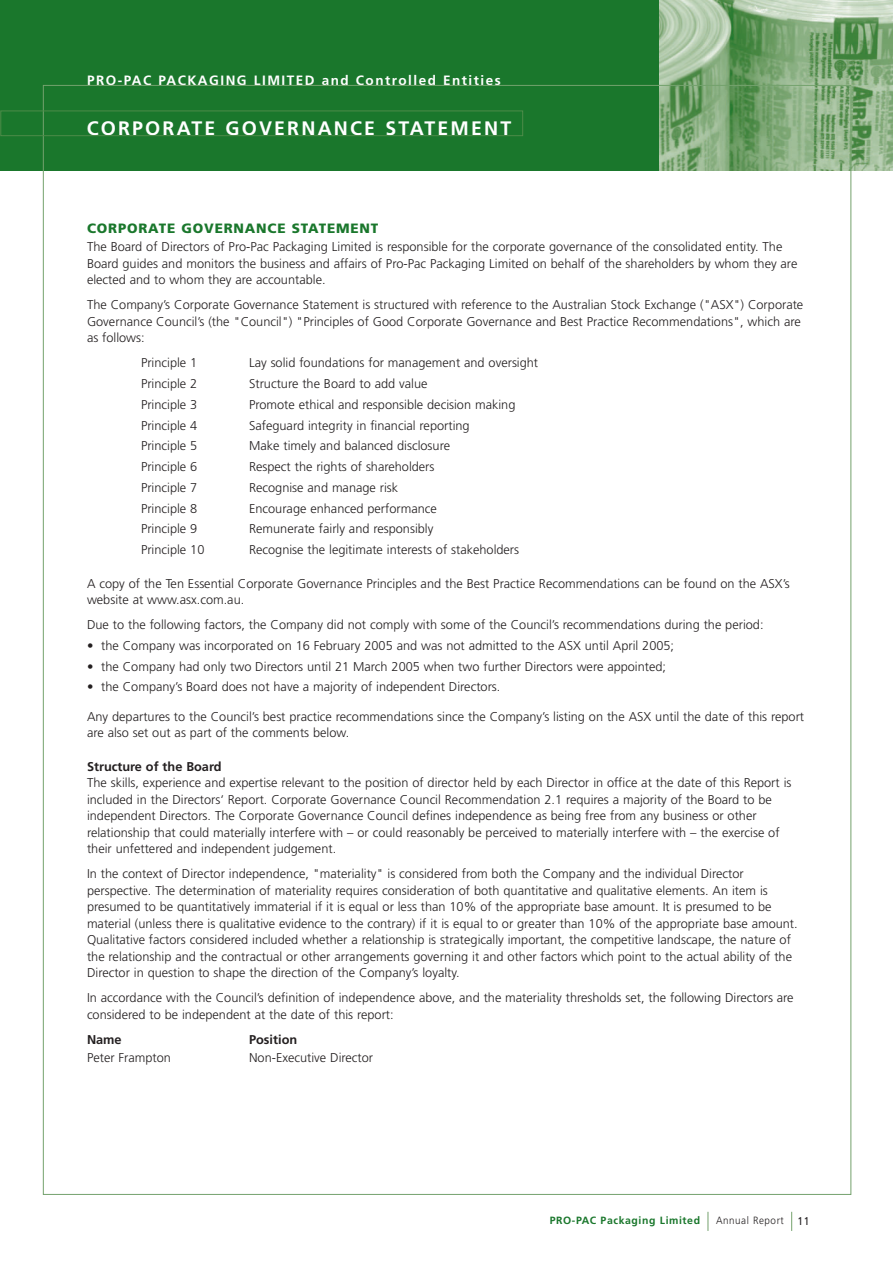
<style>
.page{position:relative;width:893px;height:1263px;background:#fff}
.page>*{position:absolute;margin:0;border:0;box-sizing:border-box;transform-origin:0 0}
.t1{font:700 19.5px "Frutiger";letter-spacing:.11em;color:#fff}
.t2{font:700 13.5px "Frutiger";letter-spacing:.11em;color:#fff}
.t3{font:900 13.5px "Frutiger";letter-spacing:.06em;color:#1a772c}
.t4{font:300 12.75px/16.5px "Frutiger";color:#231f20}
.t5{font:700 12.75px "Frutiger";color:#231f20}
.t6{font:700 10.5px "Frutiger";letter-spacing:.055em;color:#1a772c}
.t7{font:300 10.5px "Frutiger";letter-spacing:.055em;color:#231f20;scale:.94 1}
.s1{font-weight:400;font-size:11.25px}
</style>
<div class="page">
<div style="left:0;top:0;width:892px;height:170px;background:#1a772c"></div>
<img style="left:659px;top:0;width:233px;height:170px">
<div style="left:0;top:111px;width:523px;height:25px;border:1px solid #4d8b49"></div>
<svg style="left:707px;top:1212px;width:1px;height:19px"></svg>
<svg style="left:791px;top:1212px;width:1px;height:19px"></svg>
<p class="t2" style="left:87px;top:75px;width:415px">PRO-PAC PACKAGING LIMITED and Controlled Entities</p>
<h1 class="t1" style="left:87px;top:121px;width:426px">CORPORATE GOVERNANCE STATEMENT</h1>
<p class="t3" style="left:87px;top:223px;width:293px">CORPORATE GOVERNANCE STATEMENT</p>
<p class="t4" style="left:87px;top:240px;width:711px">The Board of Directors of Pro-Pac Packaging Limited is responsible for the corporate governance of the consolidated entity. The<br>Board guides and monitors the business and affairs of Pro-Pac Packaging Limited on behalf of the shareholders by whom they are elected and to whom they are accountable.</p>
<p class="t4" style="left:87px;top:298px;width:717px">The Company’s Corporate Governance Statement is structured with reference to the Australian Stock Exchange ("ASX") Corporate<br>Governance Council’s (the "Council") "Principles of Good Corporate Governance and Best Practice Recommendations", which are as follows:</p>
<p class="t4" style="left:141px;top:356px;width:58px">Principle 1</p>
<p class="t4" style="left:249px;top:356px;width:290px">Lay solid foundations for management and oversight</p>
<p class="t4" style="left:141px;top:376px;width:58px">Principle 2</p>
<p class="t4" style="left:249px;top:376px;width:180px">Structure the Board to add value</p>
<p class="t4" style="left:141px;top:397px;width:58px">Principle 3</p>
<p class="t4" style="left:249px;top:397px;width:268px">Promote ethical and responsible decision making</p>
<p class="t4" style="left:141px;top:418px;width:58px">Principle 4</p>
<p class="t4" style="left:249px;top:418px;width:222px">Safeguard integrity in financial reporting</p>
<p class="t4" style="left:141px;top:439px;width:58px">Principle 5</p>
<p class="t4" style="left:249px;top:439px;width:202px">Make timely and balanced disclosure</p>
<p class="t4" style="left:141px;top:459px;width:58px">Principle 6</p>
<p class="t4" style="left:249px;top:459px;width:187px">Respect the rights of shareholders</p>
<p class="t4" style="left:141px;top:480px;width:58px">Principle 7</p>
<p class="t4" style="left:249px;top:480px;width:151px">Recognise and manage risk</p>
<p class="t4" style="left:141px;top:501px;width:58px">Principle 8</p>
<p class="t4" style="left:249px;top:501px;width:189px">Encourage enhanced performance</p>
<p class="t4" style="left:141px;top:522px;width:58px">Principle 9</p>
<p class="t4" style="left:249px;top:522px;width:186px">Remunerate fairly and responsibly</p>
<p class="t4" style="left:141px;top:542px;width:65px">Principle 10</p>
<p class="t4" style="left:249px;top:542px;width:271px">Recognise the legitimate interests of stakeholders</p>
<p class="t4" style="left:87px;top:576px;width:704px">A copy of the Ten Essential Corporate Governance Principles and the Best Practice Recommendations can be found on the ASX’s website at www.asx.com.au.</p>
<p class="t4" style="left:87px;top:617px;width:678px">Due to the following factors, the Company did not comply with some of the Council’s recommendations during the period:</p>
<p class="t4" style="left:87px;top:638px;width:588px">• the Company was incorporated on 16 February 2005 and was not admitted to the ASX until April 2005;</p>
<p class="t4" style="left:87px;top:659px;width:580px">• the Company had only two Directors until 21 March 2005 when two further Directors were appointed;</p>
<p class="t4" style="left:87px;top:680px;width:415px">• the Company’s Board does not have a majority of independent Directors.</p>
<p class="t4" style="left:87px;top:709px;width:718px">Any departures to the Council’s best practice recommendations since the Company’s listing on the ASX until the date of this report are also set out as part of the comments below.</p>
<p class="t5" style="left:87px;top:761px;width:136px">Structure of the Board</p>
<p class="t4" style="left:87px;top:775px;width:706px">The skills, experience and expertise relevant to the position of director held by each Director in office at the date of this Report is included in the Directors‘ Report. Corporate Governance Council Recommendation 2.1 requires a majority of the Board to be independent Directors. The Corporate Governance Council defines independence as being free from any business or other relationship that could materially interfere with – or could reasonably be perceived to materially interfere with – the exercise of their unfettered and independent judgement.</p>
<p class="t4" style="left:87px;top:866px;width:712px">In the context of Director independence, "materiality" is considered from both the Company and the individual Director perspective. The determination of materiality requires consideration of both quantitative and qualitative elements. An item is presumed to be quantitatively immaterial if it is equal or less than 10% of the appropriate base amount. It is presumed to be material (unless there is qualitative evidence to the contrary) if it is equal to or greater than 10% of the appropriate base amount.<br>Qualitative factors considered included whether a relationship is strategically important, the competitive landscape, the nature of the relationship and the contractual or other arrangements governing it and other factors which point to the actual ability of the Director in question to shape the direction of the Company’s loyalty.</p>
<p class="t4" style="left:87px;top:990px;width:708px">In accordance with the Council’s definition of independence above, and the materiality thresholds set, the following Directors are considered to be independent at the date of this report:</p>
<p class="t5" style="left:87px;top:1034px;width:36px">Name</p>
<p class="t5" style="left:249px;top:1034px;width:50px">Position</p>
<p class="t4" style="left:87px;top:1051px;width:85px">Peter Frampton</p>
<p class="t4" style="left:249px;top:1051px;width:126px">Non-Executive Director</p>
<p class="t6" style="left:549px;top:1217px;width:152px">PRO-PAC Packaging Limited</p>
<p class="t7" style="left:716px;top:1217px;width:101px">Annual Report <span class="s1">11</span></p>
</div>
